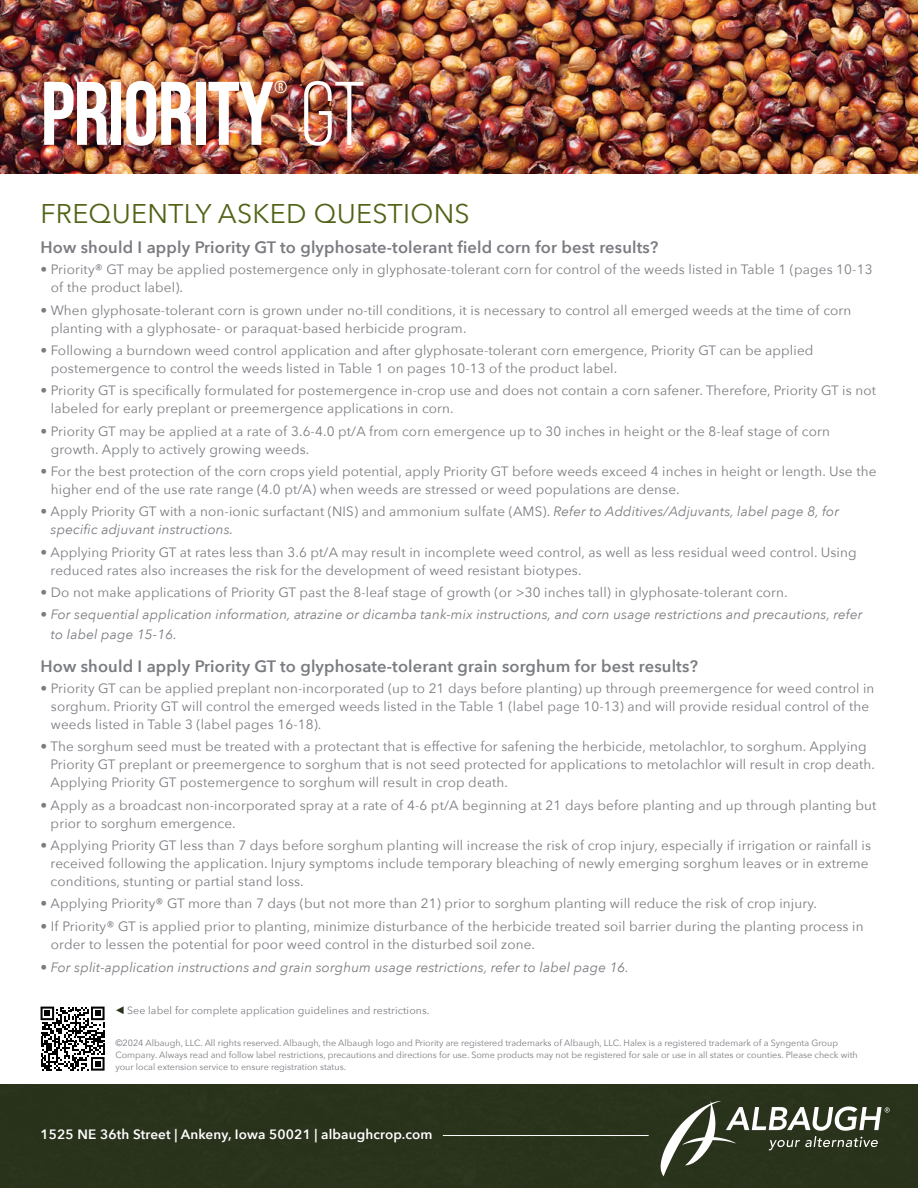
<style>
.page{position:relative;width:918px;height:1188px;background:#fff}
.page>*{position:absolute;margin:0;border:0;box-sizing:border-box;transform-origin:0 0}
.t1{font:700 90px "Bebas Neue Pro";letter-spacing:-.02em;color:#fff}
.t2{font:27px "Avenir Next";letter-spacing:.01em;color:#516316}
.t3{font:17.55px "Bebas Neue Pro";color:#fff}
.t4{font:600 16.5px "Avenir Next";letter-spacing:.01em;color:#7a7c81}
.t5{font:13.5px/18px "Avenir Next";letter-spacing:.01em;color:#7a7c81}
.t6{font:italic 13.5px/18px "Avenir Next";letter-spacing:.01em;color:#7a7c81}
.t7{font:600 13.5px "Avenir Next";letter-spacing:.01em;color:#fff}
.t8{font:10.5px "Avenir Next";letter-spacing:.01em;color:#7a7c81}
.t9{font:9px/12px "Avenir Next";color:#7a7c81}
.s1{font-weight:400}
.s2{font-style:normal}
</style>
<div class="page">
<img style="left:0;top:0;width:918px;height:174px">
<svg style="left:41px;top:1007px;width:64px;height:64px"></svg>
<div style="left:0;top:1084px;width:918px;height:104px;background:#29321b"></div>
<hr style="left:443px;top:1135px;width:206px;height:1px;background:#fff">
<svg style="left:661px;top:1101px;width:229px;height:75px;background:#4e5542"></svg>
<p class="t3" style="left:274px;top:77px;width:15px">®</p>
<h1 class="t1" style="left:40px;top:62px;width:326px">PRIORITY <span class="s1">GT</span></h1>
<h2 class="t2" style="left:40px;top:191px;width:431px">FREQUENTLY ASKED QUESTIONS</h2>
<p class="t4" style="left:40px;top:233px;width:620px">How should I apply Priority GT to glyphosate-tolerant field corn for best results?</p>
<p class="t5" style="left:51px;top:260px;width:823px;text-indent:-10px">• Priority® GT may be applied postemergence only in glyphosate-tolerant corn for control of the weeds listed in Table 1 (pages 10-13 of the product label).</p>
<p class="t5" style="left:51px;top:301px;width:802px;text-indent:-10px">• When glyphosate-tolerant corn is grown under no-till conditions, it is necessary to control all emerged weeds at the time of corn planting with a glyphosate- or paraquat-based herbicide program.</p>
<p class="t5" style="left:51px;top:341px;width:764px;text-indent:-10px">• Following a burndown weed control application and after glyphosate-tolerant corn emergence, Priority GT can be applied postemergence to control the weeds listed in Table 1 on pages 10-13 of the product label.</p>
<p class="t5" style="left:51px;top:381px;width:827px;text-indent:-10px">• Priority GT is specifically formulated for postemergence in-crop use and does not contain a corn safener. Therefore, Priority GT is not labeled for early preplant or preemergence applications in corn.</p>
<p class="t5" style="left:51px;top:421px;width:781px;text-indent:-10px">• Priority GT may be applied at a rate of 3.6-4.0 pt/A from corn emergence up to 30 inches in height or the 8-leaf stage of corn growth. Apply to actively growing weeds.</p>
<p class="t5" style="left:51px;top:462px;width:827px;text-indent:-10px">• For the best protection of the corn crops yield potential, apply Priority GT before weeds exceed 4 inches in height or length. Use the higher end of the use rate range (4.0 pt/A) when weeds are stressed or weed populations are dense.</p>
<p class="t6" style="left:51px;top:502px;width:790px;text-indent:-10px"><span class="s2">• Apply Priority GT with a non-ionic surfactant (NIS) and ammonium sulfate (AMS).</span> Refer to Additives/Adjuvants, label page 8, for specific adjuvant instructions.</p>
<p class="t5" style="left:51px;top:542px;width:807px;text-indent:-10px">• Applying Priority GT at rates less than 3.6 pt/A may result in incomplete weed control, as well as less residual weed control. Using reduced rates also increases the risk for the development of weed resistant biotypes.</p>
<p class="t5" style="left:40px;top:583px;width:749px">• Do not make applications of Priority GT past the 8-leaf stage of growth (or &gt;30 inches tall) in glyphosate-tolerant corn.</p>
<p class="t6" style="left:51px;top:604px;width:813px;line-height:19.5px;text-indent:-10px"><span class="s2">•</span> For sequential application information, atrazine or dicamba tank-mix instructions, and corn usage restrictions and precautions, refer to label page 15-16.</p>
<p class="t4" style="left:40px;top:652px;width:659px">How should I apply Priority GT to glyphosate-tolerant grain sorghum for best results?</p>
<p class="t5" style="left:51px;top:679px;width:825px;text-indent:-10px">• Priority GT can be applied preplant non-incorporated (up to 21 days before planting) up through preemergence for weed control in sorghum. Priority GT will control the emerged weeds listed in the Table 1 (label page 10-13) and will provide residual control of the weeds listed in Table 3 (label pages 16-18).</p>
<p class="t5" style="left:51px;top:737px;width:826px;text-indent:-10px">• The sorghum seed must be treated with a protectant that is effective for safening the herbicide, metolachlor, to sorghum. Applying<br>Priority GT preplant or preemergence to sorghum that is not seed protected for applications to metolachlor will result in crop death.<br>Applying Priority GT postemergence to sorghum will result in crop death.</p>
<p class="t5" style="left:51px;top:795px;width:827px;text-indent:-10px">• Apply as a broadcast non-incorporated spray at a rate of 4-6 pt/A beginning at 21 days before planting and up through planting but prior to sorghum emergence.</p>
<p class="t5" style="left:51px;top:836px;width:822px;text-indent:-10px">• Applying Priority GT less than 7 days before sorghum planting will increase the risk of crop injury, especially if irrigation or rainfall is received following the application. Injury symptoms include temporary bleaching of newly emerging sorghum leaves or in extreme conditions, stunting or partial stand loss.</p>
<p class="t5" style="left:40px;top:894px;width:778px">• Applying Priority® GT more than 7 days (but not more than 21) prior to sorghum planting will reduce the risk of crop injury.</p>
<p class="t5" style="left:51px;top:916px;width:814px;text-indent:-10px">• If Priority® GT is applied prior to planting, minimize disturbance of the herbicide treated soil barrier during the planting process in order to lessen the potential for poor weed control in the disturbed soil zone.</p>
<p class="t6" style="left:40px;top:958px;width:590px"><span class="s2">•</span> For split-application instructions and grain sorghum usage restrictions, refer to label page 16.</p>
<p class="t8" style="left:127px;top:1002px;width:304px">See label for complete application guidelines and restrictions.</p>
<p class="t9" style="left:115px;top:1037px;width:744px">©2024 Albaugh, LLC. All rights reserved. Albaugh, the Albaugh logo and Priority are registered trademarks of Albaugh, LLC. Halex is a registered trademark of a Syngenta Group<br>Company. Always read and follow label restrictions, precautions and directions for use. Some products may not be registered for sale or use in all states or counties. Please check with your local extension service to ensure registration status.</p>
<p class="t7" style="left:40px;top:1123px;width:394px">1525 NE 36th Street | Ankeny, Iowa 50021 | albaughcrop.com</p>
</div>
